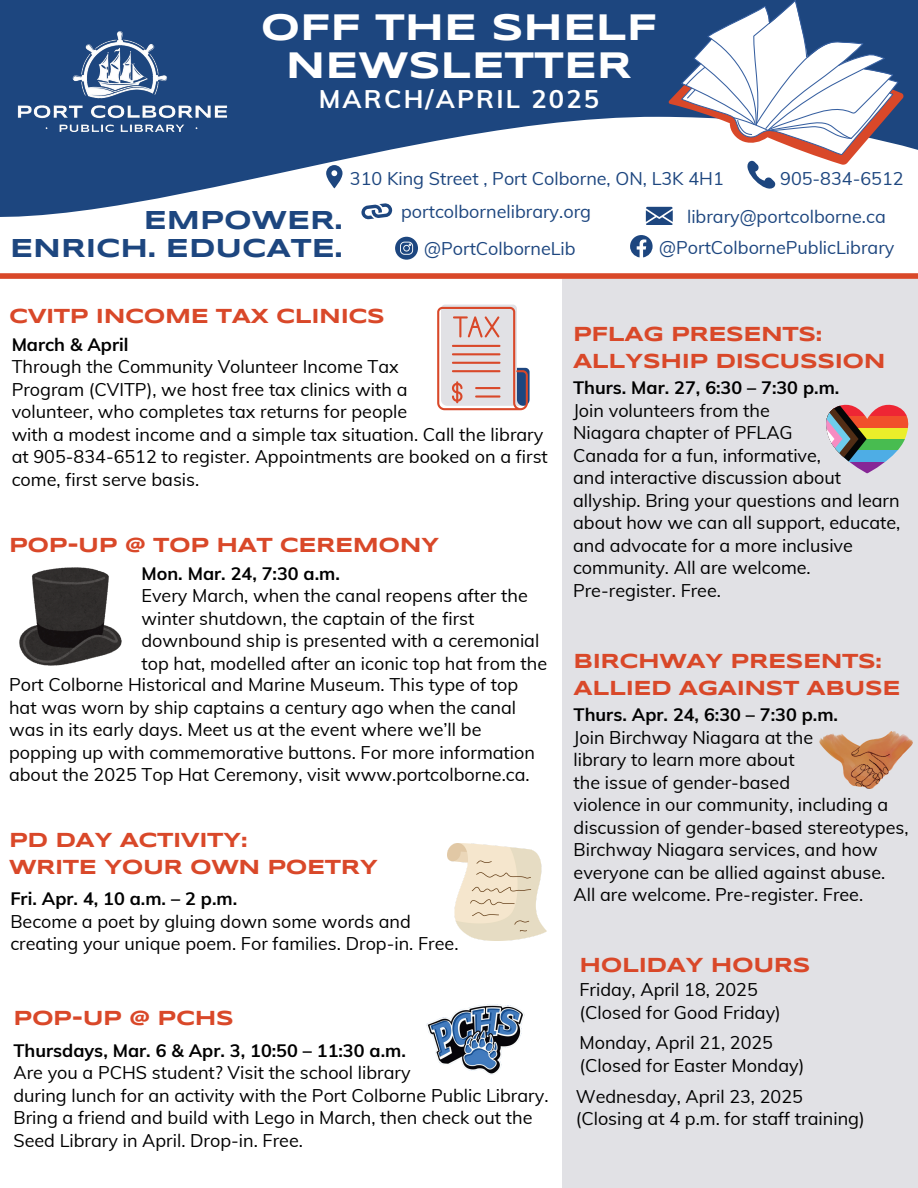
<style>
.page{position:relative;width:918px;height:1188px;background:#fff}
.page>*{position:absolute;margin:0;border:0;box-sizing:border-box;transform-origin:0 0}
.t1{font:700 38.1px/38.2px "Syncopate";color:#fff;text-align:center}
.t2{font:700 26.85px/28.2px "Syncopate";color:#1d467f;text-align:right}
.t3{font:700 25.5px "Muli";letter-spacing:.085em;color:#fff}
.t4{font:700 21px/27px "Syncopate";letter-spacing:-.02em;color:#d94829}
.t5{font:18px/22.5px "Muli";color:#000}
.t6{font:700 18px "Muli";color:#000}
.t7{font:18px "Muli";color:#1d467f}
</style>
<div class="page">
<div style="left:563px;top:276px;width:355px;height:912px;background:#e1e1e5"></div>
<svg style="left:0;top:187px;width:672px;height:117px"></svg>
<svg style="left:0;top:0;width:918px;height:187px;fill:#1d467f"></svg>
<div style="left:0;top:273px;width:918px;height:6px;background:#d94829"></div>
<svg style="left:668px;top:0;width:236px;height:195px"></svg>
<svg style="left:326px;top:165px;width:17px;height:23px"></svg>
<svg style="left:646px;top:207px;width:27px;height:18px"></svg>
<svg style="left:395px;top:237px;width:23px;height:22px"></svg>
<svg style="left:358px;top:192px;width:38px;height:38px"></svg>
<svg style="left:630px;top:235px;width:23px;height:22px"></svg>
<img style="left:13px;top:29px;width:218px;height:108px">
<img style="left:426px;top:1004px;width:99px;height:71px">
<svg style="left:869px;top:405px;width:38px;height:11px"></svg>
<div style="left:826px;top:416px;width:82px;height:12px;background:#f14f2b"></div>
<div style="left:826px;top:428px;width:82px;height:11px;background:#ebee2a"></div>
<div style="left:826px;top:439px;width:82px;height:11px;background:#48bc50"></div>
<svg style="left:867px;top:450px;width:31px;height:12px"></svg>
<svg style="left:863px;top:462px;width:22px;height:11px"></svg>
<svg style="left:826px;top:405px;width:41px;height:66px"></svg>
<img style="left:820px;top:731px;width:93px;height:58px">
<img style="left:447px;top:843px;width:99px;height:97px">
<svg style="left:437px;top:305px;width:93px;height:105px;background:#dbc3c3"></svg>
<img style="left:20px;top:567px;width:102px;height:98px">
<p class="t1" style="left:261px;top:10px;width:398px">OFF THE SHELF<br>NEWSLETTER</p>
<p class="t3" style="left:319px;top:82px;width:282px">MARCH/APRIL 2025</p>
<p class="t2" style="left:10px;top:208px;width:334px">EMPOWER.<br>ENRICH. EDUCATE.</p>
<h3 class="t7" style="left:350px;top:167px;width:375px">310 King Street , Port Colborne, ON, L3K 4H1</h3>
<h3 class="t7" style="left:780px;top:167px;width:125px">905-834-6512</h3>
<p class="t7" style="left:401px;top:200px;width:191px">portcolbornelibrary.org</p>
<p class="t7" style="left:687px;top:205px;width:200px">library@portcolborne.ca</p>
<p class="t7" style="left:424px;top:237px;width:153px">@PortColborneLib</p>
<p class="t7" style="left:659px;top:236px;width:237px">@PortColbornePublicLibrary</p>
<h3 class="t4" style="left:9px;top:303px;width:377px">CVITP INCOME TAX CLINICS</h3>
<p class="t6" style="left:12px;top:332px;width:118px">March &amp; April</p>
<p class="t5" style="left:12px;top:355px;width:389px">Through the Community Volunteer Income Tax</p>
<p class="t5" style="left:12px;top:378px;width:397px">Program (CVITP), we host free tax clinics with a</p>
<p class="t5" style="left:12px;top:400px;width:397px">volunteer, who completes tax returns for people</p>
<p class="t5" style="left:12px;top:423px;width:538px">with a modest income and a simple tax situation. Call the library at 905-834-6512 to register. Appointments are booked on a first come, first serve basis.</p>
<p class="t4" style="left:9px;top:532px;width:432px">POP-UP @ TOP HAT CEREMONY</p>
<p class="t6" style="left:142px;top:561px;width:200px">Mon. Mar. 24, 7:30 a.m.</p>
<p class="t5" style="left:142px;top:584px;width:407px">Every March, when the canal reopens after the winter shutdown, the captain of the first downbound ship is presented with a ceremonial top hat, modelled after an iconic top hat from the</p>
<p class="t5" style="left:9px;top:673px;width:528px">Port Colborne Historical and Marine Museum. This type of top hat was worn by ship captains a century ago when the canal was in its early days. Meet us at the event where we’ll be popping up with commemorative buttons. For more information about the 2025 Top Hat Ceremony, visit www.portcolborne.ca.</p>
<p class="t4" style="left:9px;top:828px;width:370px">PD DAY ACTIVITY:<br>WRITE YOUR OWN POETRY</p>
<p class="t6" style="left:10px;top:887px;width:228px">Fri. Apr. 4, 10 a.m. – 2 p.m.</p>
<h3 class="t5" style="left:10px;top:910px;width:402px">Become a poet by gluing down some words and</h3>
<p class="t5" style="left:10px;top:932px;width:450px">creating your unique poem. For families. Drop-in. Free.</p>
<p class="t4" style="left:13px;top:1006px;width:222px">POP-UP @ PCHS</p>
<p class="t6" style="left:13px;top:1039px;width:394px">Thursdays, Mar. 6 &amp; Apr. 3, 10:50 – 11:30 a.m.</p>
<h1 class="t5" style="left:13px;top:1061px;width:399px">Are you a PCHS student? Visit the school library</h1>
<p class="t5" style="left:13px;top:1084px;width:537px">during lunch for an activity with the Port Colborne Public Library.<br>Bring a friend and build with Lego in March, then check out the<br>Seed Library in April. Drop-in. Free.</p>
<p class="t4" style="left:573px;top:321px;width:314px">PFLAG PRESENTS:<br>ALLYSHIP DISCUSSION</p>
<h2 class="t6" style="left:573px;top:376px;width:268px">Thurs. Mar. 27, 6:30 – 7:30 p.m.</h2>
<p class="t5" style="left:573px;top:399px;width:198px">Join volunteers from the</p>
<p class="t5" style="left:573px;top:421px;width:221px">Niagara chapter of PFLAG</p>
<p class="t5" style="left:573px;top:444px;width:250px">Canada for a fun, informative,</p>
<p class="t5" style="left:573px;top:466px;width:329px">and interactive discussion about allyship. Bring your questions and learn about how we can all support, educate, and advocate for a more inclusive community. All are welcome.</p>
<p class="t5" style="left:573px;top:579px;width:149px">Pre-register. Free.</p>
<p class="t4" style="left:574px;top:648px;width:328px">BIRCHWAY PRESENTS:<br>ALLIED AGAINST ABUSE</p>
<h2 class="t6" style="left:574px;top:703px;width:266px">Thurs. Apr. 24, 6:30 – 7:30 p.m.</h2>
<p class="t5" style="left:574px;top:726px;width:241px">Join Birchway Niagara at the</p>
<p class="t5" style="left:574px;top:748px;width:223px">library to learn more about</p>
<p class="t5" style="left:574px;top:771px;width:218px">the issue of gender-based</p>
<p class="t5" style="left:574px;top:793px;width:337px">violence in our community, including a discussion of gender-based stereotypes, Birchway Niagara services, and how everyone can be allied against abuse.<br>All are welcome. Pre-register. Free.</p>
<p class="t4" style="left:580px;top:953px;width:233px">HOLIDAY HOURS</p>
<p class="t5" style="left:580px;top:978px;width:180px">Friday, April 18, 2025</p>
<p class="t5" style="left:580px;top:1001px;width:203px">(Closed for Good Friday)</p>
<p class="t5" style="left:580px;top:1031px;width:195px">Monday, April 21, 2025</p>
<p class="t5" style="left:580px;top:1054px;width:226px">(Closed for Easter Monday)</p>
<h3 class="t5" style="left:576px;top:1085px;width:229px">Wednesday, April 23, 2025</h3>
<p class="t5" style="left:576px;top:1107px;width:291px">(Closing at 4 p.m. for staff training)</p>
</div>
